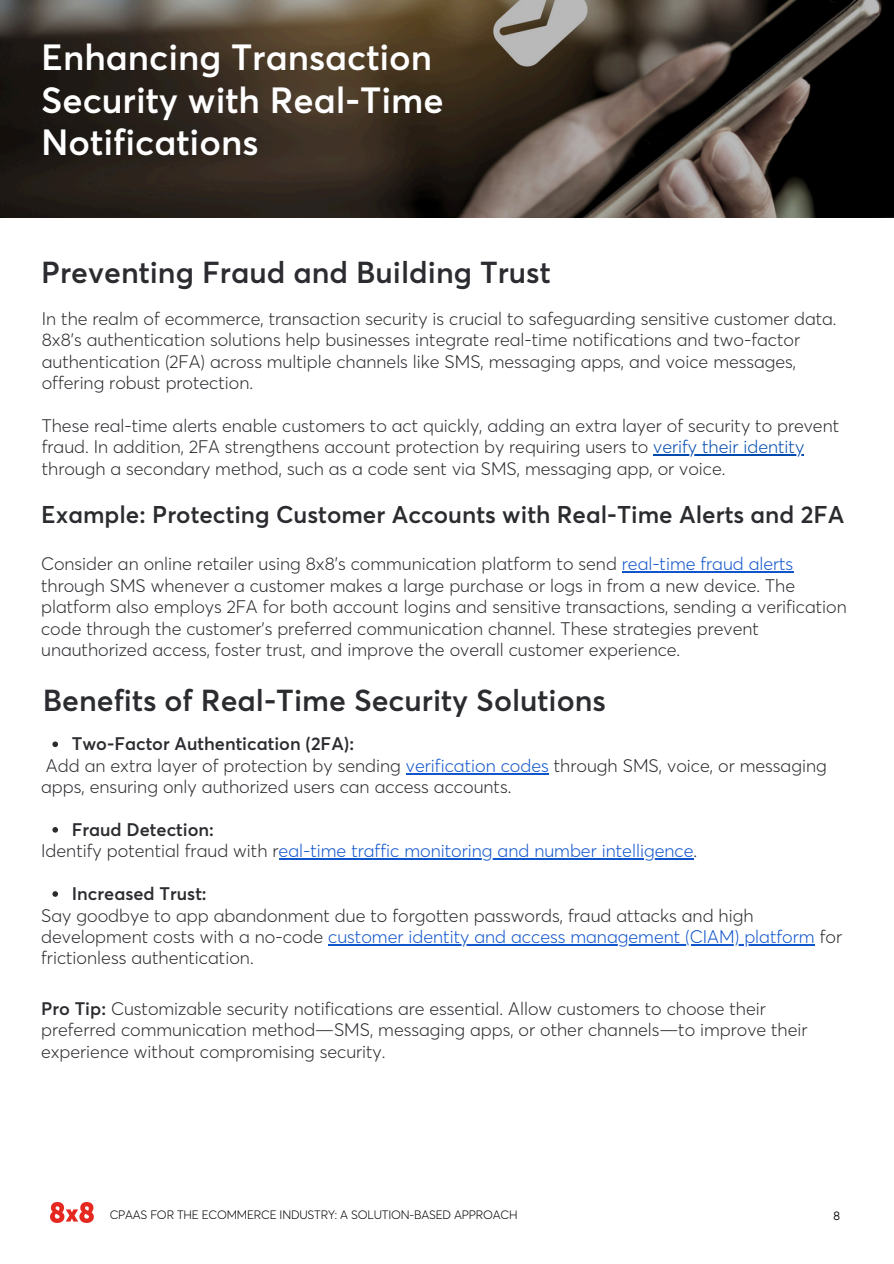
<style>
.page{position:relative;width:894px;height:1264px;background:#fff}
.page>*{position:absolute;margin:0;border:0;box-sizing:border-box;transform-origin:0 0}
.t1{font:600 36px/42.8px "Averta";color:#fff}
.t2{font:600 30px "Averta";color:#2b2c30}
.t3{font:600 24px "Averta";color:#2b2c30}
.t4{font:300 18px/21.3px "Averta";color:#2b2c30}
.t5{font:300 18px "Averta";color:#15c}
.t6{font:600 18px "Averta";color:#2b2c30}
.t7{font:300 12px "Averta";letter-spacing:-.015em;color:#000}
.t8{font:12px "Gilroy";color:#000}
.s1{color:#004aad}
.s2{color:#15c}
.s3{color:#2b2c30}
.s4{font-weight:600}
</style>
<div class="page">
<img style="left:0;top:0;width:893px;height:217px">
<img style="left:50px;top:1202px;width:43px;height:20px">
<hr style="left:653px;top:454px;width:151px;height:1px;background:#004aad">
<hr style="left:621px;top:571px;width:172px;height:1px;background:#15c">
<svg style="left:52px;top:741px;width:6px;height:6px"></svg>
<hr style="left:406px;top:773px;width:142px;height:1px;background:#15c">
<svg style="left:52px;top:827px;width:6px;height:5px"></svg>
<hr style="left:278px;top:858px;width:415px;height:1px;background:#15c">
<svg style="left:52px;top:891px;width:6px;height:5px"></svg>
<hr style="left:328px;top:944px;width:486px;height:1px;background:#15c">
<h4 class="t1" style="left:41px;top:35px;width:404px">Enhancing Transaction<br>Security with Real-Time<br>Notifications</h4>
<p class="t2" style="left:41px;top:254px;width:511px">Preventing Fraud and Building Trust</p>
<h3 class="t4" style="left:42px;top:308px;width:796px">In the realm of ecommerce, transaction security is crucial to safeguarding sensitive customer data.<br>8x8's authentication solutions help businesses integrate real-time notifications and two-factor authentication (2FA) across multiple channels like SMS, messaging apps, and voice messages, offering robust protection.</h3>
<h4 class="t4" style="left:42px;top:415px;width:798px">These real-time alerts enable customers to act quickly, adding an extra layer of security to prevent fraud. In addition, 2FA strengthens account protection by requiring users to <span class="s1">verify their identity</span></h4>
<h2 class="t4" style="left:42px;top:457px;width:685px">through a secondary method, such as a code sent via SMS, messaging app, or voice.</h2>
<h4 class="t3" style="left:41px;top:499px;width:804px">Example: Protecting Customer Accounts with Real-Time Alerts and 2FA</h4>
<p class="t4" style="left:41px;top:553px;width:806px">Consider an online retailer using 8x8’s communication platform to send <span class="s2">real-time fraud alerts </span>through SMS whenever a customer makes a large purchase or logs in from a new device. The platform also employs 2FA for both account logins and sensitive transactions, sending a verification code through the customer’s preferred communication channel. These strategies prevent unauthorized access, foster trust, and improve the overall customer experience.</p>
<h4 class="t2" style="left:43px;top:681px;width:564px">Benefits of Real-Time Security Solutions</h4>
<p class="t6" style="left:72px;top:733px;width:284px">Two-Factor Authentication (2FA):</p>
<h4 class="t4" style="left:41px;top:754px;width:787px">Add an extra layer of protection by sending <span class="s2">verification codes</span> through SMS, voice, or messaging apps, ensuring only authorized users can access accounts.</h4>
<h4 class="t6" style="left:72px;top:818px;width:144px">Fraud Detection:</h4>
<p class="t5" style="left:41px;top:839px;width:657px"><span class="s3">Identify potential fraud with r</span>eal-time traffic monitoring and number intelligence<span class="s3">.</span></p>
<p class="t6" style="left:72px;top:882px;width:136px">Increased Trust:</p>
<p class="t4" style="left:41px;top:904px;width:802px">Say goodbye to app abandonment due to forgotten passwords, fraud attacks and high development costs with a no-code <span class="s2">customer identity and access management (CIAM) platform</span> for frictionless authentication.</p>
<p class="t4" style="left:41px;top:997px;width:767px"><span class="s4">Pro Tip:</span> Customizable security notifications are essential. Allow customers to choose their preferred communication method—SMS, messaging apps, or other channels—to improve their experience without compromising security.</p>
<h2 class="t7" style="left:110px;top:1206px;width:409px">CPAAS FOR THE ECOMMERCE INDUSTRY: A SOLUTION-BASED APPROACH</h2>
<h1 class="t8" style="left:833px;top:1208px;width:8px">8</h1>
</div>
